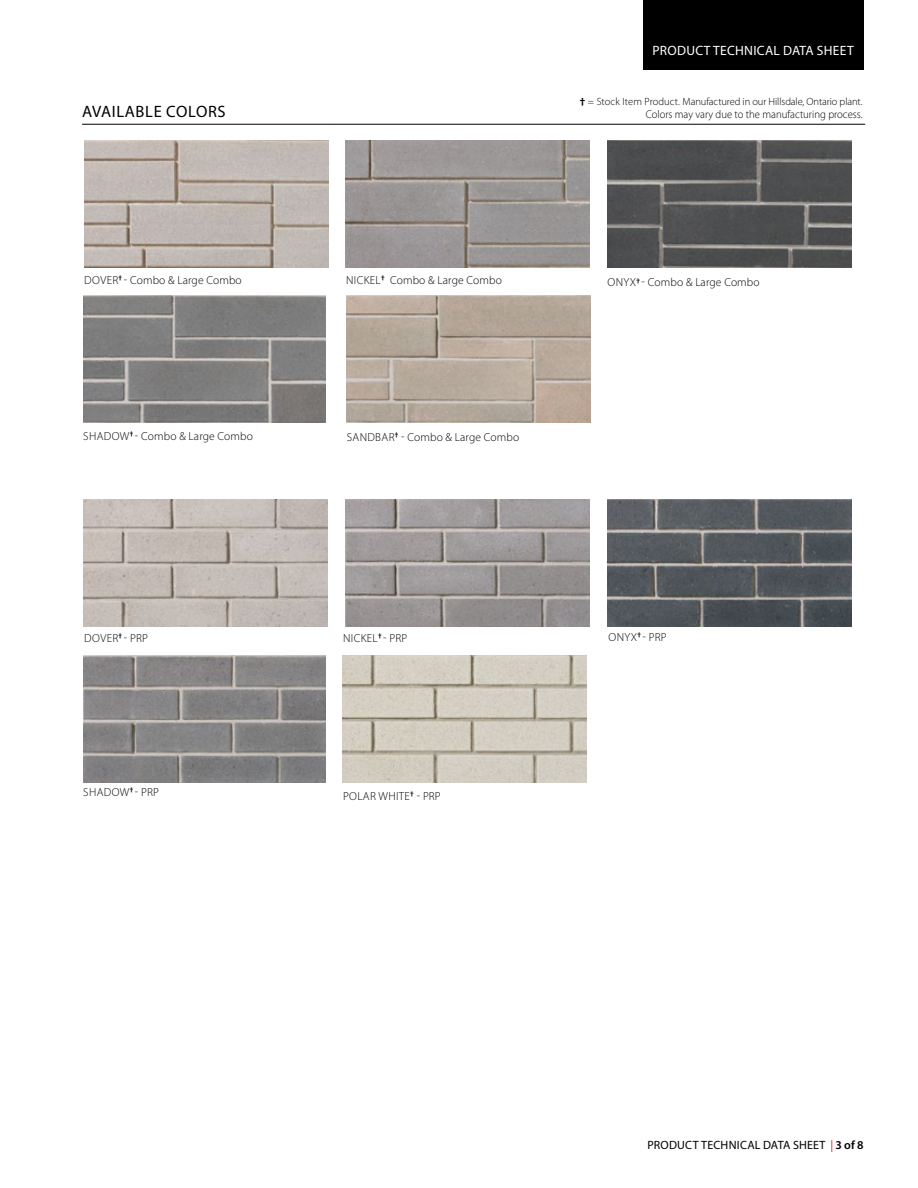
<style>
.page{position:relative;width:918px;height:1188px;background:#fff}
.page>*{position:absolute;margin:0;border:0;box-sizing:border-box;transform-origin:0 0}
.t1{font:16.5px "Myriad Pro";letter-spacing:.04em;color:#000}
.t2{font:13.5px "Myriad Pro";letter-spacing:.02em;color:#fff}
.t3{font:12px "Myriad Pro";letter-spacing:.02em;color:#000}
.t4{font:300 11.7px "Myriad Pro";letter-spacing:.01em;color:#000}
.t5{font:300 11.7px "Myriad Pro";letter-spacing:.03em;color:#000}
.t6{font:300 11.25px "Myriad Pro";color:#000;scale:.95 1}
.t7{font:300 10.5px "Myriad Pro";letter-spacing:-.01em;color:#000}
.s1{font-weight:700}
.s2{color:#ed1d24}
.s3{font-weight:600}
</style>
<div class="page">
<hr style="left:82px;top:124px;width:783px;height:1px;background:#000">
<div style="left:644px;top:0;width:220px;height:69px;background:#000"></div>
<img style="left:342px;top:656px;width:244px;height:127px">
<img style="left:83px;top:500px;width:244px;height:126px">
<img style="left:84px;top:140px;width:244px;height:127px">
<img style="left:345px;top:500px;width:244px;height:126px">
<img style="left:346px;top:140px;width:244px;height:127px">
<img style="left:608px;top:500px;width:244px;height:126px">
<img style="left:608px;top:140px;width:244px;height:127px">
<img style="left:347px;top:296px;width:244px;height:127px">
<img style="left:84px;top:656px;width:242px;height:127px">
<img style="left:83px;top:296px;width:242px;height:127px">
<h1 class="t1" style="left:82px;top:101px;width:145px">AVAILABLE COLORS</h1>
<p class="t2" style="left:653px;top:42px;width:203px">PRODUCT TECHNICAL DATA SHEET</p>
<p class="t7" style="left:580px;top:95px;width:284px"><span class="s1">†</span> = Stock Item Product. Manufactured in our Hillsdale, Ontario plant.</p>
<p class="t6" style="left:646px;top:107px;width:230px">Colors may vary due to the manufacturing process.</p>
<p class="t4" style="left:84px;top:273px;width:159px">DOVER<sup>†</sup> - Combo &amp; Large Combo</p>
<p class="t4" style="left:346px;top:273px;width:157px">NICKEL<sup>†</sup> Combo &amp; Large Combo</p>
<p class="t4" style="left:608px;top:276px;width:154px">ONYX<sup>†</sup> - Combo &amp; Large Combo</p>
<p class="t4" style="left:83px;top:429px;width:171px">SHADOW<sup>†</sup> - Combo &amp; Large Combo</p>
<p class="t4" style="left:347px;top:430px;width:174px">SANDBAR<sup>†</sup> - Combo &amp; Large Combo</p>
<p class="t5" style="left:84px;top:631px;width:65px">DOVER<sup>†</sup> - PRP</p>
<p class="t5" style="left:343px;top:631px;width:66px">NICKEL<sup>†</sup> - PRP</p>
<p class="t4" style="left:609px;top:630px;width:60px">ONYX<sup>†</sup> - PRP</p>
<p class="t5" style="left:83px;top:785px;width:77px">SHADOW<sup>†</sup> - PRP</p>
<p class="t5" style="left:343px;top:789px;width:99px">POLAR WHITE<sup>†</sup> - PRP</p>
<p class="t3" style="left:647px;top:1138px;width:218px">PRODUCT TECHNICAL DATA SHEET <span class="s2">|</span> <span class="s3">3 of 8</span></p>
</div>
